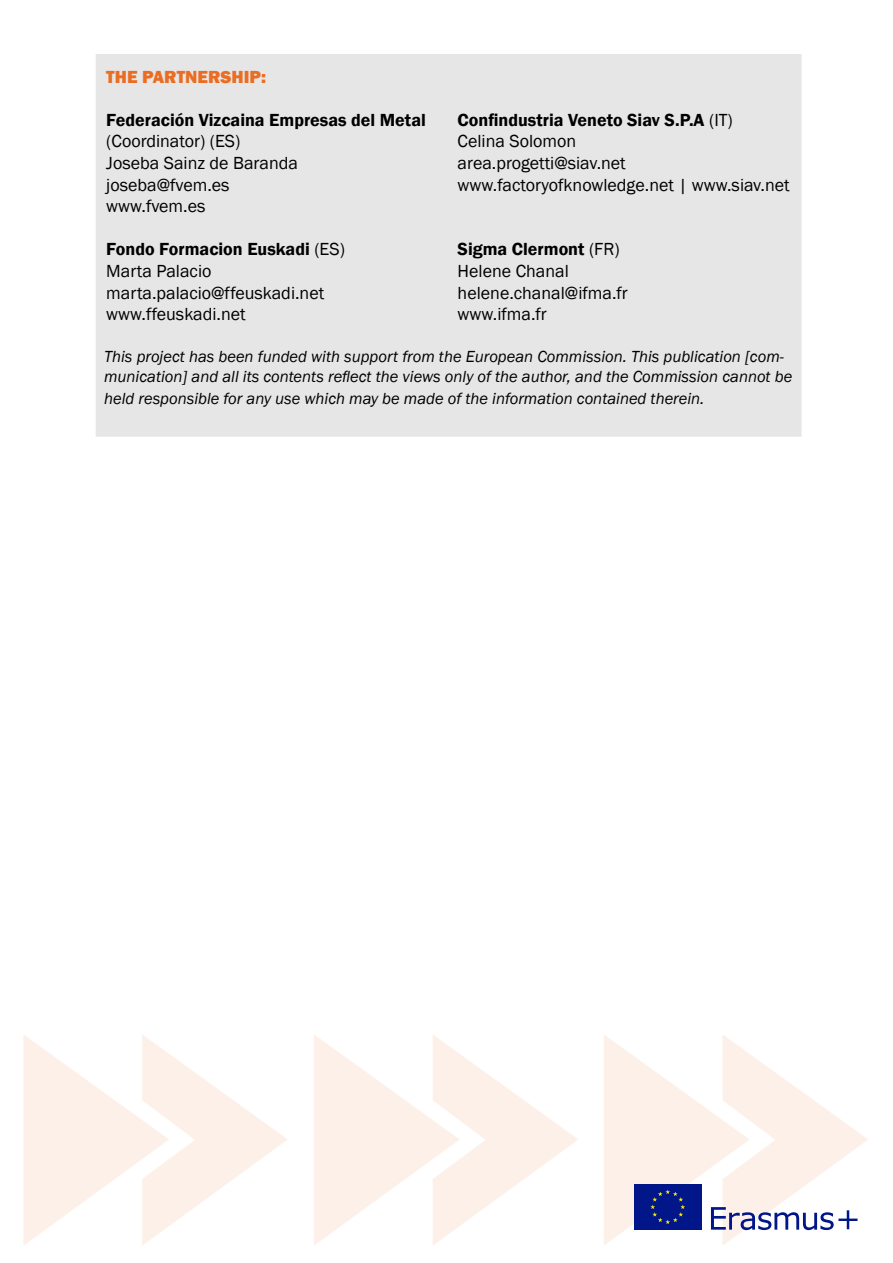
<style>
.page{position:relative;width:893px;height:1263px;background:#fff}
.page>*{position:absolute;margin:0;border:0;box-sizing:border-box;transform-origin:0 0}
.t1{font:18px/21.6px "Franklin Gothic";color:#000}
.t2{font:600 18px "Franklin Gothic";color:#000}
.t3{font:800 18px "Franklin Gothic";color:#eb6d23}
.t4{font:italic 16.5px/19.8px "Franklin Gothic";color:#000}
.s1{font-weight:600}
</style>
<div class="page">
<img style="left:23px;top:54px;width:845px;height:1191px">
<svg style="left:711px;top:1207px;width:146px;height:23px"></svg>
<div style="left:634px;top:1184px;width:68px;height:45px;background:#001689"></div>
<svg style="left:650px;top:1189px;width:35px;height:35px"></svg>
<div style="left:96px;top:55px;width:705px;height:381px;background:#e6e6e6"></div>
<p class="t3" style="left:106px;top:65px;width:161px">THE PARTNERSHIP:</p>
<p class="t2" style="left:106px;top:109px;width:321px">Federación Vizcaina Empresas del Metal</p>
<p class="t1" style="left:106px;top:131px;width:193px">(Coordinator) (ES)<br>Joseba Sainz de Baranda joseba@fvem.es www.fvem.es</p>
<p class="t1" style="left:106px;top:239px;width:240px"><span class="s1">Fondo Formacion Euskadi</span> (ES)<br>Marta Palacio marta.palacio@ffeuskadi.net www.ffeuskadi.net</p>
<p class="t1" style="left:458px;top:109px;width:333px"><span class="s1">Confindustria Veneto Siav S.P.A</span> (IT)<br>Celina Solomon<br>area.progetti@siav.net www.factoryofknowledge.net | www.siav.net</p>
<p class="t1" style="left:458px;top:239px;width:172px"><span class="s1">Sigma Clermont</span> (FR)<br>Helene Chanal helene.chanal@ifma.fr www.ifma.fr</p>
<p class="t4" style="left:104px;top:347px;width:690px">This project has been funded with support from the European Commission. This publication [com&shy;munication] and all its contents reflect the views only of the author, and the Commission cannot be</p>
<p class="t4" style="left:104px;top:388px;width:602px">held responsible for any use which may be made of the information contained therein.</p>
</div>
